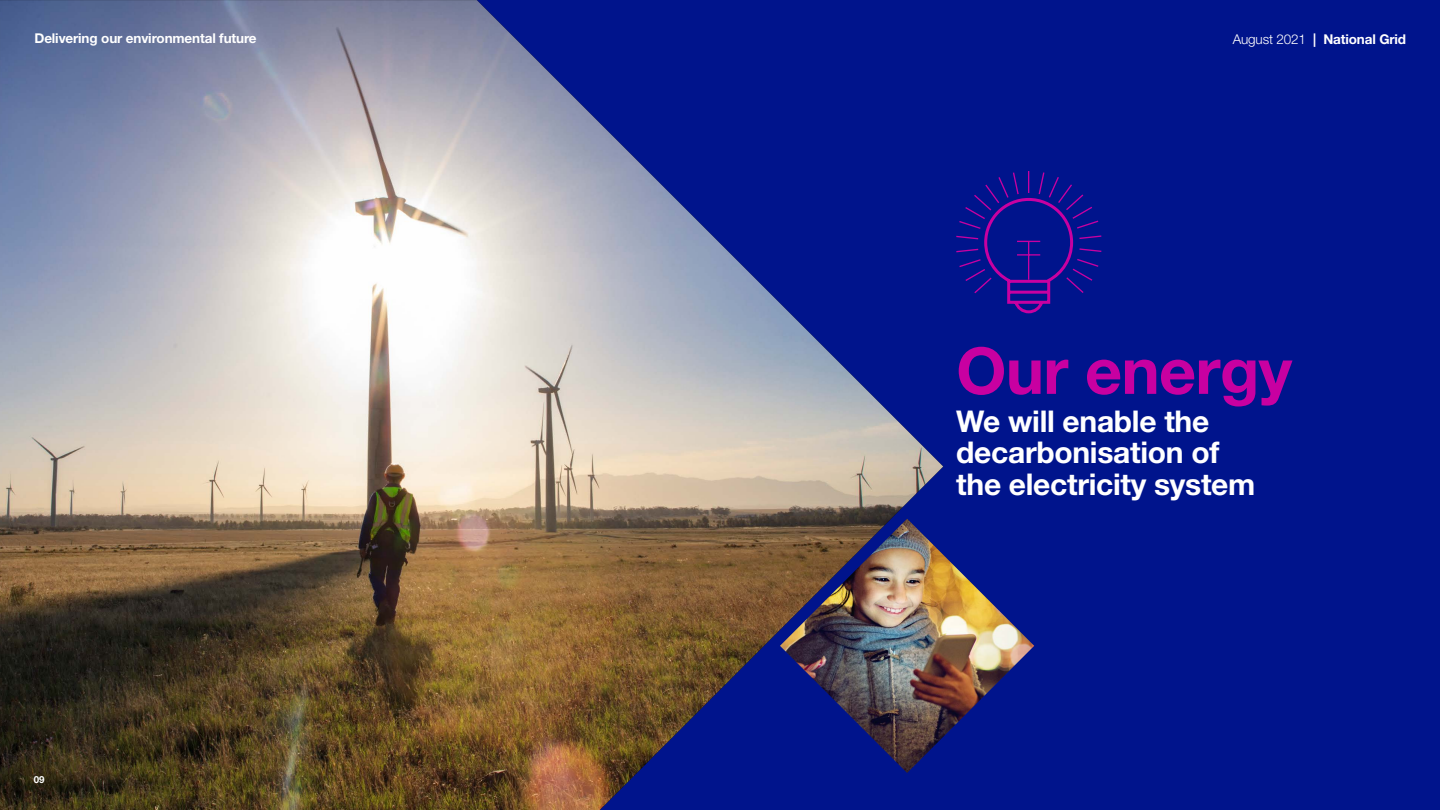
<style>
.page{position:relative;width:1440px;height:810px;background:#00148c}
.page>*{position:absolute;margin:0;border:0;box-sizing:border-box;transform-origin:0 0}
.t1{font:700 64.5px "Helvetica Neue LT Std";letter-spacing:-.01em;color:#c800a1}
.t2{font:700 30px/31.5px "Helvetica Neue LT Std";letter-spacing:-.01em;color:#fff}
.t3{font:700 13.5px "Helvetica Neue LT Std";letter-spacing:-.01em;color:#fff}
.t4{font:700 9.75px "Helvetica Neue LT Std";color:#fff}
.s1{font-weight:300}
</style>
<div class="page">
<img style="left:0;top:0;width:943px;height:810px">
<img style="left:780px;top:519px;width:254px;height:254px">
<svg style="left:956px;top:171px;width:146px;height:143px"></svg>
<p class="t3" style="left:34px;top:30px;width:224px">Delivering our environmental future</p>
<p class="t3" style="left:1233px;top:31px;width:175px"><span class="s1">August 2021</span> | National Grid</p>
<p class="t4" style="left:34px;top:774px;width:12px">09</p>
<h1 class="t1" style="left:956px;top:331px;width:337px">Our energy</h1>
<h2 class="t2" style="left:956px;top:405px;width:301px">We will enable the decarbonisation of the electricity system</h2>
</div>
